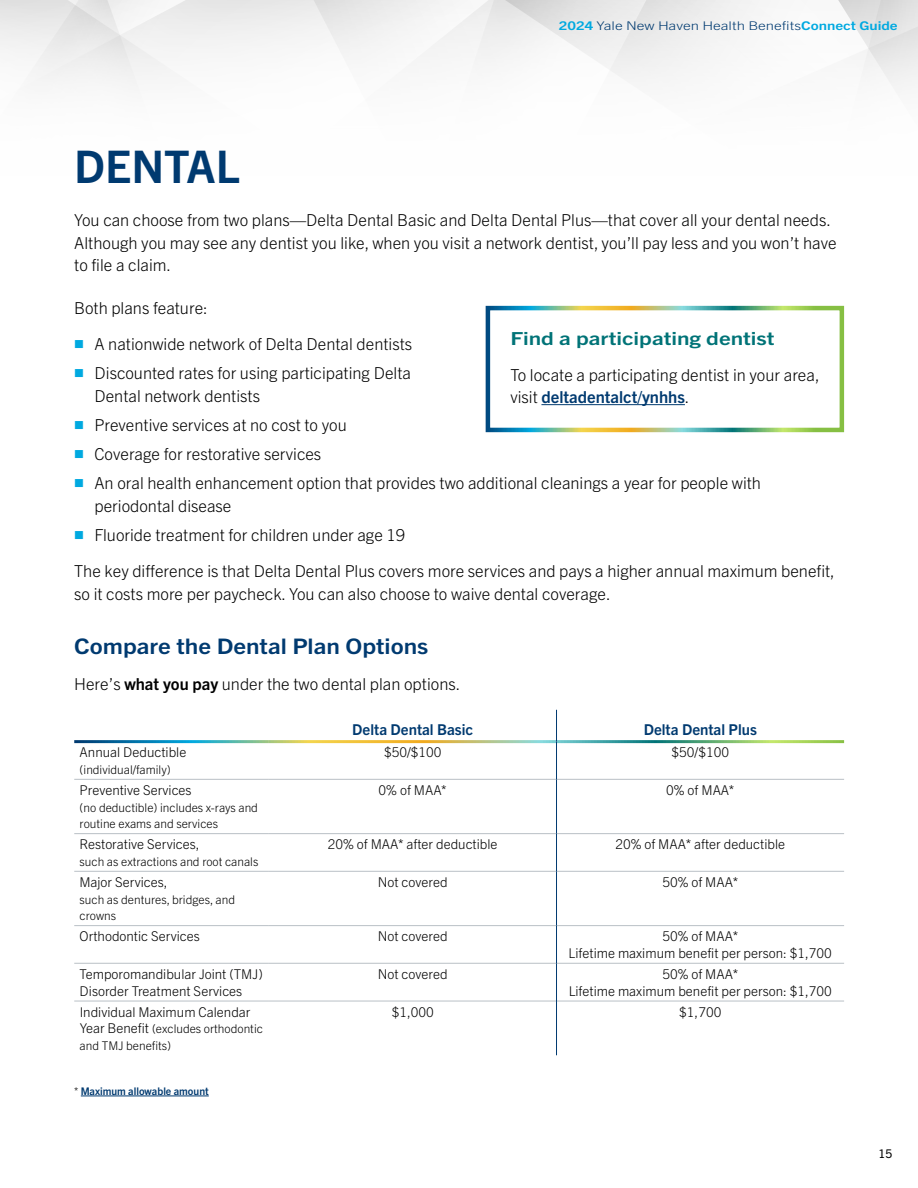
<style>
.page{position:relative;width:918px;height:1188px;background:#fff}
.page>*{position:absolute;margin:0;border:0;box-sizing:border-box;transform-origin:0 0}
.t1{font:700 45px "Trade Gothic Next LT Pro";color:#003a70}
.t2{font:700 21.45px "Trade Gothic Next LT Pro";color:#003a70;scale:1.14 1}
.t3{font:700 18px "Trade Gothic Next LT Pro";color:#007377;scale:1.25 1}
.t4{font:300 16.5px/22.5px "Trade Gothic Next LT Pro";color:#000}
.t5{font:700 15px "Trade Gothic Next LT Pro";color:#003a70}
.t6{font:300 13.5px/16.5px "Trade Gothic Next LT Pro";color:#000;text-align:center}
.t7{font:300 12px/16.5px "Trade Gothic Next LT Pro";color:#000}
.t8{font:300 12px "Trade Gothic Next LT Pro";color:#003a70;scale:1.25 1}
.t9{font:12px "Trade Gothic Next LT Pro";color:#000}
.t10{font:700 10.5px "Trade Gothic Next LT Pro";color:#003a70}
.s1{font-weight:700;color:#00a9e0}
.s2{font-family:"Sarabun";color:#00a9e0}
.s3{font-weight:700}
.s4{font-weight:700;color:#003a70}
.s5{font-size:13.5px}
.s6{font-weight:300;color:#000}
</style>
<div class="page">
<svg style="left:636px;top:0;width:124px;height:82px"></svg>
<svg style="left:217px;top:0;width:194px;height:58px"></svg>
<svg style="left:411px;top:0;width:225px;height:83px"></svg>
<svg style="left:0;top:0;width:217px;height:87px"></svg>
<svg style="left:838px;top:0;width:80px;height:90px"></svg>
<hr style="left:81px;top:1096px;width:128px;height:1px;background:#003a70">
<svg style="left:74px;top:743px;width:770px;height:220px"></svg>
<hr style="left:74px;top:779px;width:195px;height:1px;background:#c1c7cc">
<hr style="left:269px;top:779px;width:287px;height:1px;background:#c1c7cc">
<hr style="left:557px;top:779px;width:287px;height:1px;background:#c1c7cc">
<hr style="left:74px;top:833px;width:195px;height:1px;background:#c1c7cc">
<hr style="left:269px;top:833px;width:287px;height:1px;background:#c1c7cc">
<hr style="left:557px;top:833px;width:287px;height:1px;background:#c1c7cc">
<hr style="left:74px;top:871px;width:195px;height:1px;background:#c1c7cc">
<hr style="left:269px;top:871px;width:287px;height:1px;background:#c1c7cc">
<hr style="left:557px;top:871px;width:287px;height:1px;background:#c1c7cc">
<hr style="left:74px;top:925px;width:195px;height:1px;background:#c1c7cc">
<hr style="left:269px;top:925px;width:287px;height:1px;background:#c1c7cc">
<hr style="left:557px;top:925px;width:287px;height:1px;background:#c1c7cc">
<hr style="left:74px;top:963px;width:195px;height:1px;background:#c1c7cc">
<hr style="left:269px;top:963px;width:287px;height:1px;background:#c1c7cc">
<hr style="left:557px;top:963px;width:287px;height:1px;background:#c1c7cc">
<hr style="left:74px;top:1000px;width:195px;height:2px;background:#c1c7cc">
<hr style="left:269px;top:1000px;width:287px;height:2px;background:#c1c7cc">
<hr style="left:557px;top:1000px;width:287px;height:2px;background:#c1c7cc">
<hr style="left:556px;top:710px;width:1px;height:32px;background:#003a70">
<hr style="left:556px;top:742px;width:1px;height:37px;background:#003a70">
<hr style="left:556px;top:779px;width:1px;height:55px;background:#003a70">
<hr style="left:556px;top:834px;width:1px;height:37px;background:#003a70">
<hr style="left:556px;top:871px;width:1px;height:55px;background:#003a70">
<hr style="left:556px;top:926px;width:1px;height:37px;background:#003a70">
<hr style="left:556px;top:963px;width:1px;height:38px;background:#003a70">
<hr style="left:556px;top:1001px;width:1px;height:54px;background:#003a70">
<hr style="left:541px;top:404px;width:144px;height:1px;background:#003a70">
<p class="t8" style="left:559px;top:17px;width:273px"><span class="s1">2024</span> Yale New Haven Health Benefits<span class="s1">Connect Guide</span></p>
<h1 class="t1" style="left:74px;top:136px;width:167px">DENTAL</h1>
<p class="t4" style="left:74px;top:208px;width:764px">You can choose from two plans—Delta Dental Basic and Delta Dental Plus—that cover all your dental needs.<br>Although you may see any dentist you like, when you visit a network dentist, you’ll pay less and you won’t have to file a claim.</p>
<p class="t4" style="left:74px;top:295px;width:135px">Both plans feature:</p>
<p class="t4" style="left:74px;top:331px;width:339px"><span class="s2">■</span> A nationwide network of Delta Dental dentists</p>
<p class="t4" style="left:94px;top:361px;width:318px;text-indent:-20px"><span class="s2">■</span> Discounted rates for using participating Delta<br>Dental network dentists</p>
<p class="t4" style="left:74px;top:412px;width:274px"><span class="s2">■</span> Preventive services at no cost to you</p>
<p class="t4" style="left:74px;top:442px;width:249px"><span class="s2">■</span> Coverage for restorative services</p>
<p class="t4" style="left:94px;top:471px;width:668px;text-indent:-20px"><span class="s2">■</span> An oral health enhancement option that provides two additional cleanings a year for people with periodontal disease</p>
<p class="t4" style="left:74px;top:516px;width:762px;line-height:36px"><span class="s2">■</span> Fluoride treatment for children under age 19<br>The key difference is that Delta Dental Plus covers more services and pays a higher annual maximum benefit,</p>
<p class="t4" style="left:74px;top:581px;width:538px">so it costs more per paycheck. You can also choose to waive dental coverage.</p>
<h2 class="t2" style="left:74px;top:631px;width:312px">Compare the Dental Plan Options</h2>
<p class="t4" style="left:74px;top:671px;width:388px">Here’s <span class="s3">what you pay</span> under the two dental plan options.</p>
<p class="t5" style="left:352px;top:719px;width:122px">Delta Dental Basic</p>
<p class="t5" style="left:644px;top:719px;width:115px">Delta Dental Plus</p>
<p class="t6" style="left:80px;top:743px;width:108px">Annual Deductible</p>
<p class="t7" style="left:80px;top:761px;width:93px">(individual/family)</p>
<p class="t3" style="left:510px;top:325px;width:213px">Find a participating dentist</p>
<p class="t4" style="left:510px;top:362px;width:311px">To locate a participating dentist in your area, visit <span class="s4">deltadentalct/ynhhs</span>.</p>
<p class="t6" style="left:384px;top:743px;width:59px">$50/$100</p>
<p class="t6" style="left:672px;top:743px;width:59px">$50/$100</p>
<p class="t6" style="left:80px;top:781px;width:114px">Preventive Services</p>
<p class="t7" style="left:80px;top:798px;width:180px">(no deductible) includes x-rays and routine exams and services</p>
<p class="t6" style="left:80px;top:835px;width:121px">Restorative Services,</p>
<p class="t7" style="left:80px;top:853px;width:180px">such as extractions and root canals</p>
<p class="t6" style="left:80px;top:873px;width:89px">Major Services,</p>
<p class="t7" style="left:80px;top:890px;width:157px">such as dentures, bridges, and crowns</p>
<p class="t6" style="left:379px;top:781px;width:70px">0% of MAA*</p>
<p class="t6" style="left:666px;top:781px;width:70px">0% of MAA*</p>
<p class="t6" style="left:328px;top:835px;width:171px">20% of MAA* after deductible</p>
<p class="t6" style="left:615px;top:835px;width:171px">20% of MAA* after deductible</p>
<p class="t6" style="left:378px;top:873px;width:71px">Not covered</p>
<p class="t6" style="left:662px;top:873px;width:77px">50% of MAA*</p>
<p class="t6" style="left:80px;top:927px;width:122px">Orthodontic Services</p>
<p class="t6" style="left:378px;top:927px;width:71px">Not covered</p>
<p class="t6" style="left:569px;top:927px;width:265px">50% of MAA*<br>Lifetime maximum benefit per person: $1,700</p>
<p class="t6" style="left:80px;top:965px;width:185px;text-align:left">Temporomandibular Joint (TMJ)<br>Disorder Treatment Services</p>
<p class="t6" style="left:378px;top:965px;width:71px">Not covered</p>
<p class="t6" style="left:569px;top:965px;width:265px">50% of MAA*<br>Lifetime maximum benefit per person: $1,700</p>
<p class="t6" style="left:80px;top:1003px;width:172px">Individual Maximum Calendar</p>
<p class="t7" style="left:80px;top:1020px;width:185px"><span class="s5">Year Benefit</span> (excludes orthodontic and TMJ benefits)</p>
<p class="t6" style="left:392px;top:1003px;width:44px">$1,000</p>
<p class="t6" style="left:679px;top:1003px;width:44px">$1,700</p>
<p class="t10" style="left:74px;top:1084px;width:136px"><span class="s6">*</span> Maximum allowable amount</p>
<p class="t9" style="left:879px;top:1146px;width:15px">15</p>
</div>
